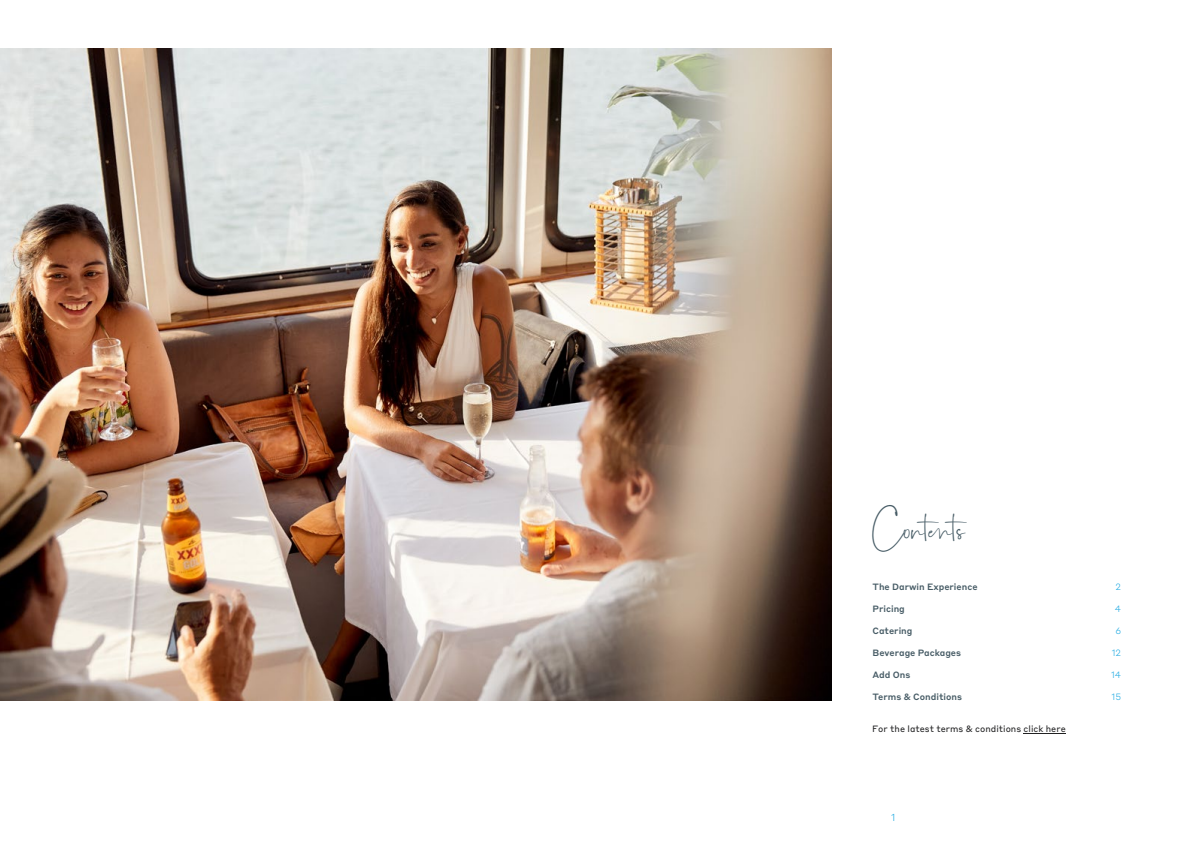
<style>
.page{position:relative;width:1191px;height:842px;background:#fff}
.page>*{position:absolute;margin:0;border:0;box-sizing:border-box;transform-origin:0 0}
.t1{font:700 35px "Just Sunday";color:#465b65}
.t2{font:300 10px "Styrene B";color:#24abe2}
.t3{font:500 9px "Styrene B";color:#465b65}
.t4{font:9px "Styrene B";color:#212122}
.t5{font:300 9px "Styrene B";color:#24abe2}
</style>
<div class="page">
<img style="left:0;top:48px;width:831px;height:652px">
<hr style="left:1023px;top:733px;width:42px;height:1px;background:#212122">
<h1 class="t1" style="left:872px;top:505px;width:104px">Contents</h1>
<p class="t3" style="left:872px;top:579px;width:107px">The Darwin Experience</p>
<p class="t5" style="left:1115px;top:579px;width:7px">2</p>
<p class="t3" style="left:872px;top:601px;width:34px">Pricing</p>
<p class="t5" style="left:1115px;top:601px;width:8px">4</p>
<p class="t3" style="left:872px;top:623px;width:41px">Catering</p>
<p class="t5" style="left:1115px;top:623px;width:7px">6</p>
<p class="t3" style="left:872px;top:645px;width:90px">Beverage Packages</p>
<p class="t5" style="left:1111px;top:645px;width:11px">12</p>
<p class="t3" style="left:872px;top:667px;width:39px">Add Ons</p>
<p class="t5" style="left:1111px;top:667px;width:12px">14</p>
<p class="t3" style="left:872px;top:689px;width:91px">Terms &amp; Conditions</p>
<p class="t5" style="left:1111px;top:690px;width:11px">15</p>
<p class="t4" style="left:872px;top:721px;width:195px">For the latest terms &amp; conditions click here</p>
<p class="t2" style="left:891px;top:809px;width:6px">1</p>
</div>
